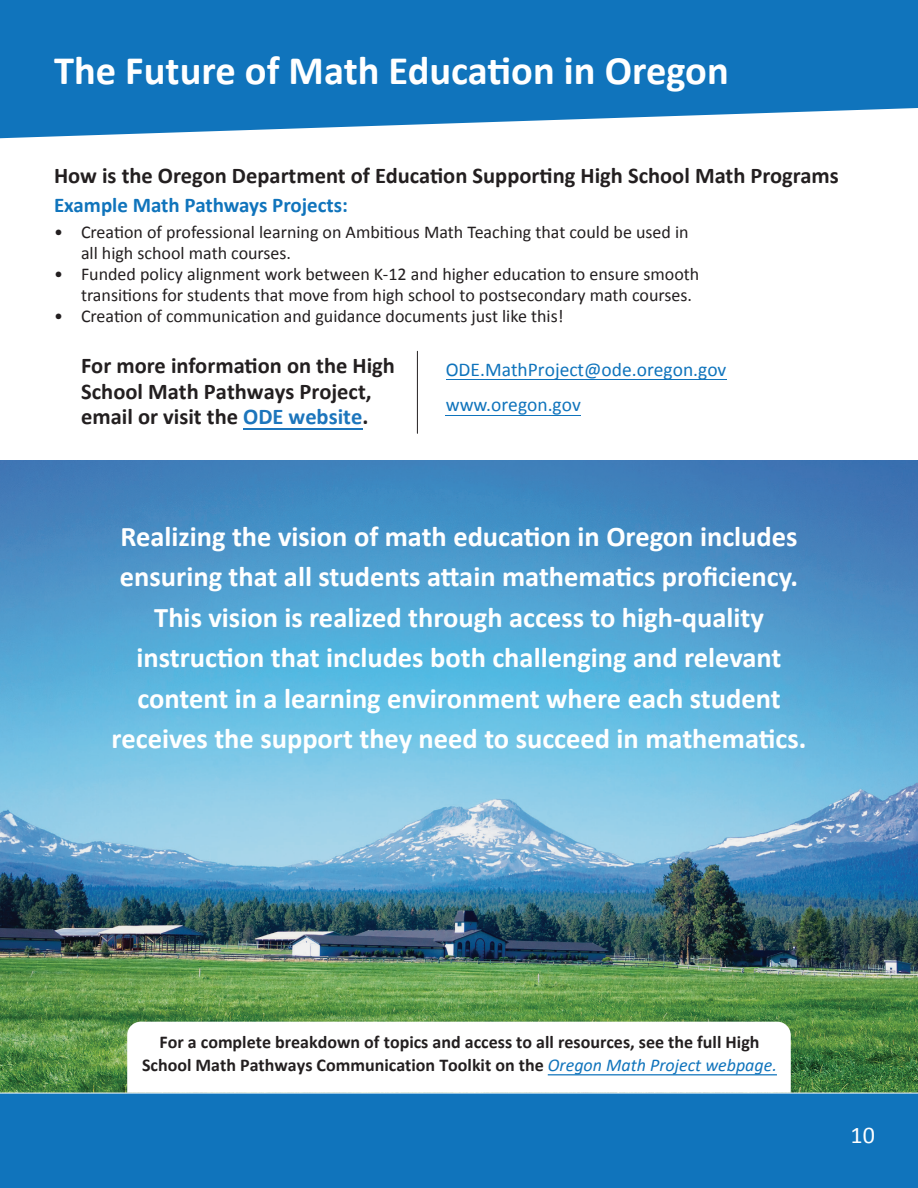
<style>
.page{position:relative;width:918px;height:1188px;background:#fff}
.page>*{position:absolute;margin:0;border:0;box-sizing:border-box;transform-origin:0 0}
.t1{font:700 40.5px "Calibri";color:#fff}
.t2{font:700 28.5px/40.5px "Calibri";color:#fff;text-align:center}
.t3{font:24px "Calibri";color:#fff}
.t4{font:700 22.5px/25.5px "Calibri";color:#231f20}
.t5{font:700 21px "Calibri";color:#1074bc}
.t6{font:19.5px/35.1px "Calibri";color:#1074bc}
.t7{font:18px/21px "Calibri";color:#231f20}
.t8{font:700 18px/22.5px "Calibri";color:#231f20;text-align:center}
.s1{color:#1c75bc}
.s2{font-weight:400;font-style:italic;color:#1074bc}
</style>
<div class="page">
<img style="left:0;top:460px;width:918px;height:632px">
<svg style="left:0;top:0;width:918px;height:138px;background:#2982c3"></svg>
<div style="left:0;top:1092px;width:918px;height:96px;background:#1074bc"></div>
<hr style="left:417px;top:351px;width:1px;height:82px;background:#231f20">
<svg style="left:127px;top:1022px;width:664px;height:71px"></svg>
<hr style="left:243px;top:428px;width:119px;height:1px;background:#1c75bc">
<hr style="left:548px;top:1074px;width:229px;height:1px;background:#1074bc">
<hr style="left:446px;top:379px;width:280px;height:1px;background:#1074bc">
<hr style="left:446px;top:415px;width:135px;height:1px;background:#1074bc">
<h1 class="t1" style="left:54px;top:42px;width:676px">The Future of Math Education in Oregon</h1>
<h1 class="t4" style="left:54px;top:162px;width:786px">How is the Oregon Department of Education Supporting High School Math Programs</h1>
<p class="t5" style="left:54px;top:190px;width:296px">Example Math Pathways Projects:</p>
<p class="t7" style="left:81px;top:221px;width:609px;text-indent:-27px">• Creation of professional learning on Ambitious Math Teaching that could be used in all high school math courses.</p>
<p class="t7" style="left:81px;top:263px;width:620px;text-indent:-27px">• Funded policy alignment work between K-12 and higher education to ensure smooth transitions for students that move from high school to postsecondary math courses.</p>
<p class="t7" style="left:54px;top:305px;width:511px">• Creation of communication and guidance documents just like this!</p>
<h2 class="t4" style="left:81px;top:352px;width:315px">For more information on the High<br>School Math Pathways Project, email or visit the <span class="s1">ODE website</span>.</h2>
<p class="t6" style="left:446px;top:351px;width:282px">ODE.MathProject@ode.oregon.gov www.oregon.gov</p>
<p class="t2" style="left:112px;top:515px;width:696px">Realizing the vision of math education in Oregon includes ensuring that all students attain mathematics proficiency.<br>This vision is realized through access to high-quality instruction that includes both challenging and relevant content in a learning environment where each student receives the support they need to succeed in mathematics.</p>
<p class="t8" style="left:142px;top:1031px;width:636px">For a complete breakdown of topics and access to all resources, see the full High<br>School Math Pathways Communication Toolkit on the <span class="s2">Oregon Math Project webpage.</span></p>
<h1 class="t3" style="left:851px;top:1118px;width:26px">10</h1>
</div>
